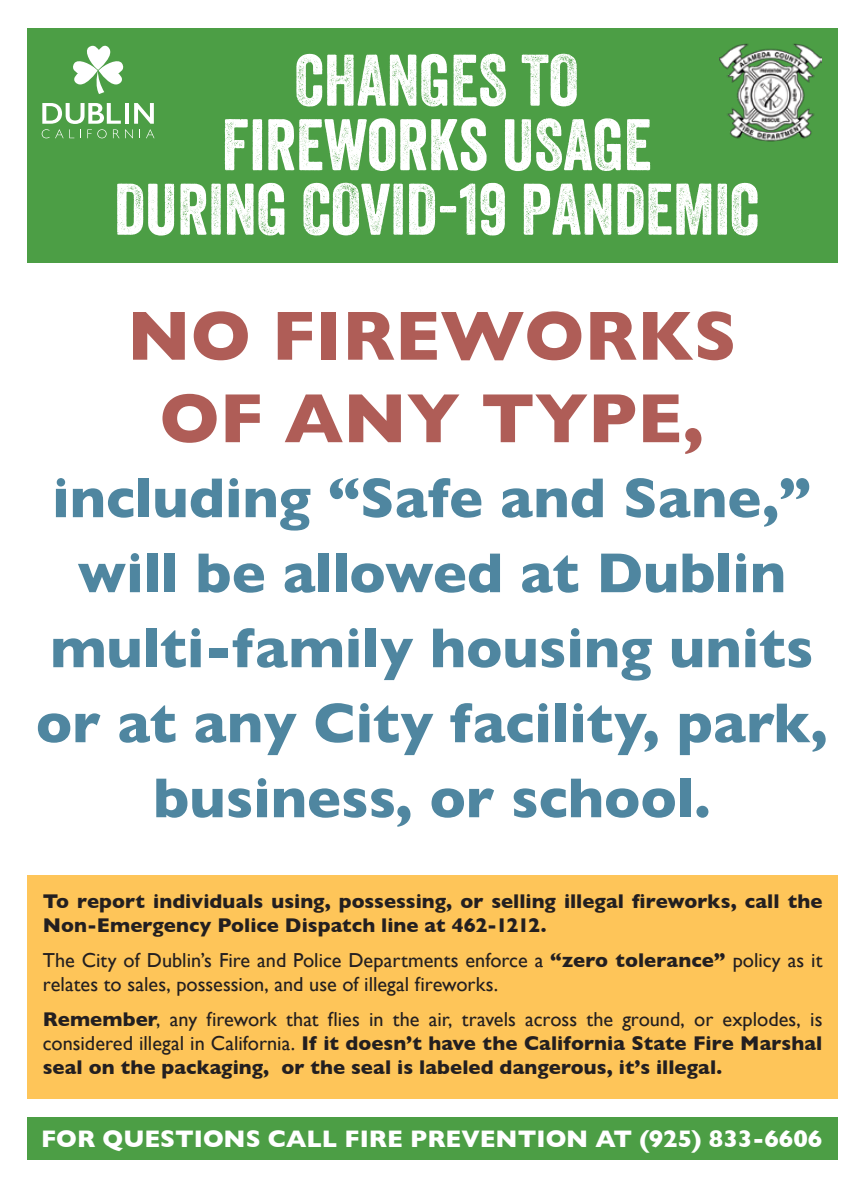
<style>
.page{position:relative;width:864px;height:1188px;background:#fff}
.page>*{position:absolute;margin:0;border:0;box-sizing:border-box;transform-origin:0 0}
.t1{font:70.5px/64.5px "Veneer";color:#fff;text-align:center}
.t2{font:700 70.5px/82.5px "Gill Sans";color:#af5d57;text-align:center}
.t3{font:700 57px/75px "Gill Sans";color:#4f86a0;text-align:center}
.t4{font:700 24.45px "Gill Sans";color:#fff}
.t5{font:700 20.25px/24.3px "Gill Sans";color:#231f20}
.t6{font:20.25px/24.3px "Gill Sans";color:#231f20}
.s1{font-weight:700}
.s2{font-weight:400}
</style>
<div class="page">
<div style="left:27px;top:28px;width:811px;height:235px;background:#4c9e45"></div>
<div style="left:27px;top:876px;width:810px;height:223px;background:#fec559"></div>
<div style="left:27px;top:1117px;width:810px;height:42px;background:#4c9e45"></div>
<img style="left:720px;top:43px;width:101px;height:99px">
<svg style="left:42px;top:103px;width:112px;height:35px"></svg>
<svg style="left:73px;top:46px;width:51px;height:48px"></svg>
<h1 class="t1" style="left:114px;top:48px;width:647px">CHANGES TO<br>FIREWORKS USAGE<br>DURING COVID-19 PANDEMIC</h1>
<h1 class="t2" style="left:127px;top:293px;width:611px">NO FIREWORKS<br>OF ANY TYPE,</h1>
<h2 class="t3" style="left:36px;top:459px;width:793px">including “Safe and Sane,” will be allowed at Dublin multi-family housing units or at any City facility, park, business, or school.</h2>
<p class="t5" style="left:43px;top:888px;width:781px">To report individuals using, possessing, or selling illegal fireworks, call the<br>Non-Emergency Police Dispatch line at 462-1212.</p>
<p class="t6" style="left:43px;top:948px;width:781px">The City of Dublin’s Fire and Police Departments enforce a <span class="s1">“zero tolerance”</span> policy as it relates to sales, possession, and use of illegal fireworks.</p>
<p class="t5" style="left:43px;top:1006px;width:781px;text-align:justify">Remember<span class="s2">, any firework that flies in the air, travels across the ground, or explodes, is considered illegal in California.</span> If it doesn’t have the California State Fire Marshal seal on the packaging, or the seal is labeled dangerous, it’s illegal.</p>
<p class="t4" style="left:41px;top:1119px;width:783px">FOR QUESTIONS CALL FIRE PREVENTION AT (925) 833-6606</p>
</div>
